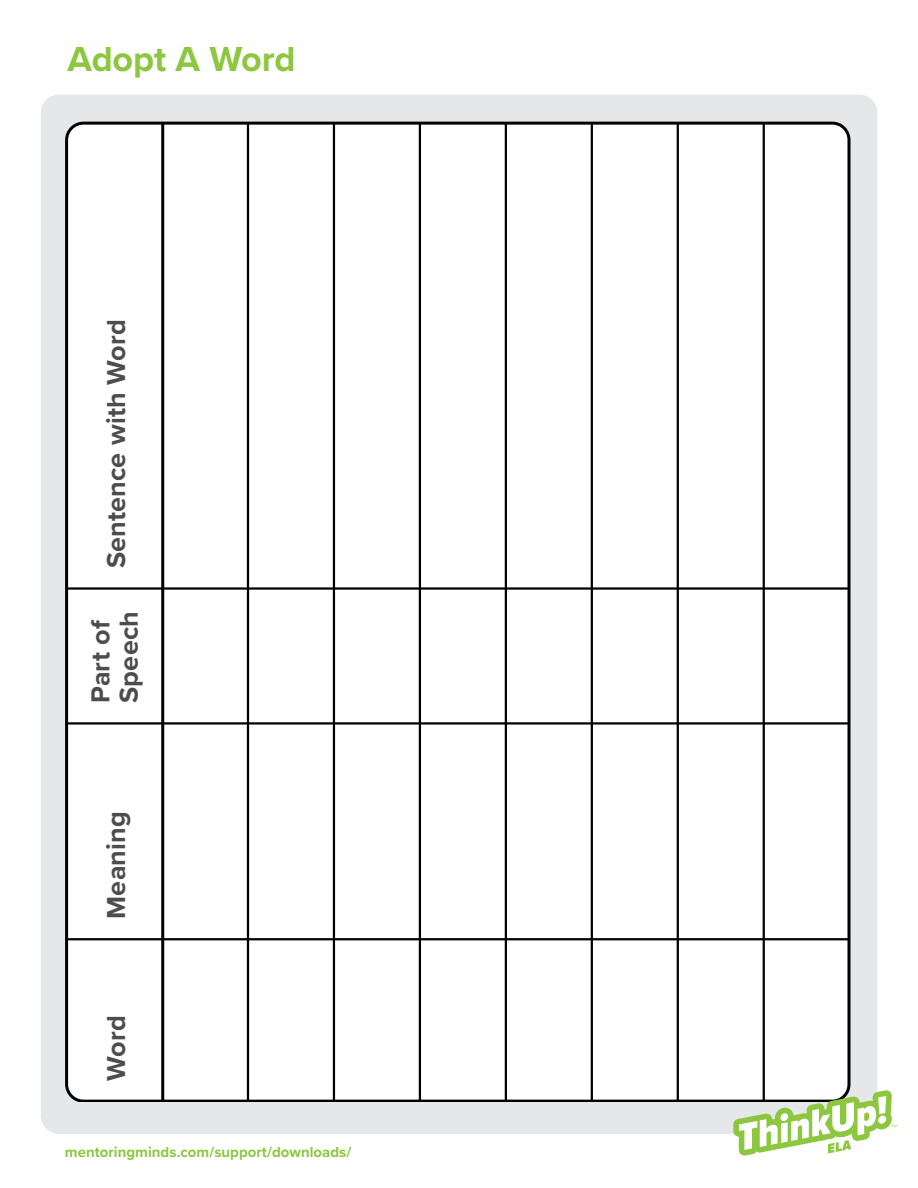
<style>
.page{position:relative;width:918px;height:1188px;background:#fff}
.page>*{position:absolute;margin:0;border:0;box-sizing:border-box;transform-origin:0 0}
.t1{font:700 36px "Proxima Nova";letter-spacing:-.005em;color:#8dc63f}
.t2{font:700 27px/28.5px "Proxima Nova";letter-spacing:.005em;color:#4d4d4f}
.t3{font:700 15px "Proxima Nova";color:#8dc63f}
</style>
<div class="page">
<div style="left:41px;top:94px;width:836px;height:1040px;background:#e6e7e8;border-radius:18px"></div>
<div style="left:65px;top:122px;width:785px;height:980px;background:#fff"></div>
<hr style="left:67px;top:938px;width:782px;height:2px;background:#000">
<hr style="left:67px;top:722px;width:782px;height:3px;background:#000">
<hr style="left:67px;top:587px;width:782px;height:3px;background:#000">
<hr style="left:333px;top:123px;width:2px;height:978px;background:#000">
<hr style="left:419px;top:123px;width:2px;height:978px;background:#000">
<hr style="left:247px;top:123px;width:2px;height:978px;background:#000">
<hr style="left:161px;top:123px;width:3px;height:978px;background:#000">
<hr style="left:505px;top:123px;width:2px;height:978px;background:#000">
<hr style="left:591px;top:123px;width:2px;height:978px;background:#000">
<hr style="left:677px;top:123px;width:2px;height:978px;background:#000">
<hr style="left:763px;top:123px;width:2px;height:978px;background:#000">
<svg style="left:733px;top:1090px;width:164px;height:66px"></svg>
<h1 class="t1" style="left:68px;top:32px;width:230px">Adopt A Word</h1>
<p class="t2" style="left:101px;top:568px;width:251px;rotate:-90deg">Sentence with Word</p>
<p class="t2" style="left:86px;top:703px;width:93px;rotate:-90deg">Part of<br>Speech</p>
<p class="t2" style="left:101px;top:919px;width:109px;rotate:-90deg">Meaning</p>
<p class="t2" style="left:101px;top:1081px;width:67px;rotate:-90deg">Word</p>
<p class="t3" style="left:65px;top:1140px;width:288px">mentoringminds.com/support/downloads/</p>
</div>
